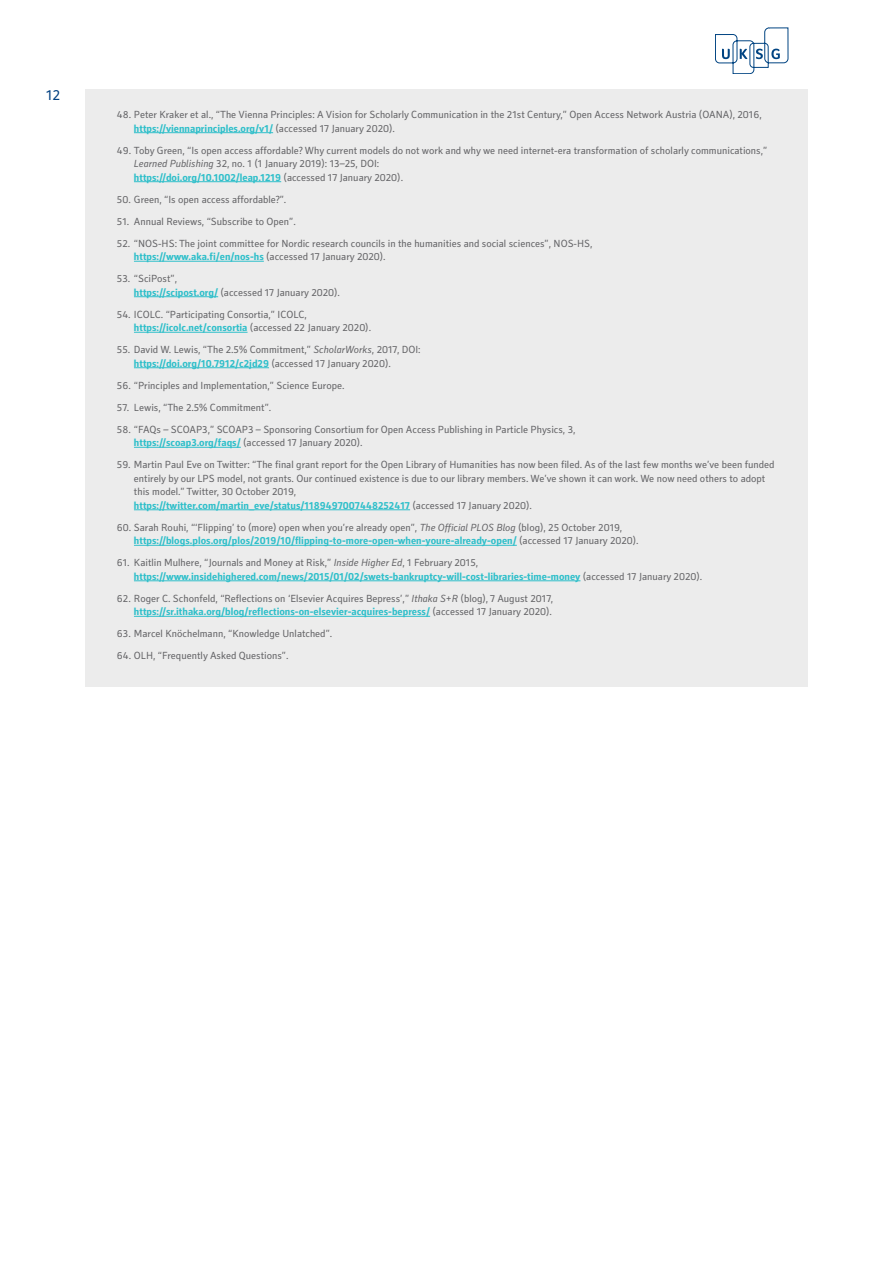
<style>
.page{position:relative;width:893px;height:1263px;background:#fff}
.page>*{position:absolute;margin:0;border:0;box-sizing:border-box;transform-origin:0 0}
.t1{font:15px "Secca Std";color:#014081}
.Reference_List{font:10.5px/13.5px "Secca Std";color:#636366}
.Reference_List-2{font:700 10.5px/13.5px "Secca Std";color:#2fbfca}
.s1{font-weight:700;color:#2fbfca}
.s2{font-style:italic}
.s3{font-weight:400;color:#636366}
.s4{font-weight:400;font-style:italic;color:#636366}
</style>
<div class="page">
<svg style="left:715px;top:28px;width:73px;height:46px"></svg>
<div style="left:85px;top:89px;width:723px;height:598px;background:#ececec"></div>
<hr style="left:134px;top:132px;width:139px;height:1px;background:#2fbfca">
<hr style="left:134px;top:181px;width:147px;height:1px;background:#2fbfca">
<hr style="left:134px;top:261px;width:130px;height:1px;background:#2fbfca">
<hr style="left:134px;top:296px;width:84px;height:1px;background:#2fbfca">
<hr style="left:134px;top:332px;width:114px;height:1px;background:#2fbfca">
<hr style="left:134px;top:367px;width:135px;height:1px;background:#2fbfca">
<hr style="left:134px;top:447px;width:107px;height:1px;background:#2fbfca">
<hr style="left:134px;top:509px;width:276px;height:1px;background:#2fbfca">
<hr style="left:134px;top:545px;width:383px;height:1px;background:#2fbfca">
<hr style="left:134px;top:580px;width:446px;height:1px;background:#2fbfca">
<hr style="left:134px;top:616px;width:296px;height:1px;background:#2fbfca">
<h1 class="t1" style="left:46px;top:87px;width:16px">12</h1>
<p class="Reference_List" style="left:134px;top:108px;width:629px;text-indent:-17px">48. Peter Kraker et al., “The Vienna Principles: A Vision for Scholarly Communication in the 21st Century,” Open Access Network Austria (OANA), 2016, <span class="s1">https://viennaprinciples.org/v1/</span> (accessed 17 January 2020).</p>
<p class="Reference_List" style="left:134px;top:144px;width:635px;text-indent:-17px">49. Toby Green, “Is open access affordable? Why current models do not work and why we need internet-era transformation of scholarly communications,”<br><span class="s2">Learned Publishing</span> 32, no. 1 (1 January 2019): 13–25, DOI:<br><span class="s1">https://doi.org/10.1002/leap.1219</span> (accessed 17 January 2020).</p>
<p class="Reference_List" style="left:117px;top:193px;width:171px">50. Green, “Is open access affordable?”.</p>
<p class="Reference_List" style="left:117px;top:215px;width:180px">51. Annual Reviews, “Subscribe to Open”.</p>
<p class="Reference_List" style="left:134px;top:237px;width:460px;text-indent:-17px">52. “NOS-HS: The joint committee for Nordic research councils in the humanities and social sciences”, NOS-HS, <span class="s1">https://www.aka.fi/en/nos-hs</span> (accessed 17 January 2020).</p>
<p class="Reference_List" style="left:134px;top:272px;width:208px;text-indent:-17px">53. “SciPost”,<br><span class="s1">https://scipost.org/</span> (accessed 17 January 2020).</p>
<p class="Reference_List" style="left:134px;top:308px;width:239px;text-indent:-17px">54. ICOLC. “Participating Consortia,” ICOLC, <span class="s1">https://icolc.net/consortia</span> (accessed 22 January 2020).</p>
<p class="Reference_List" style="left:134px;top:343px;width:288px;text-indent:-17px">55. David W. Lewis, “The 2.5% Commitment,” <span class="s2">ScholarWorks</span>, 2017, DOI: <span class="s1">https://doi.org/10.7912/c2jd29</span> (accessed 17 January 2020).</p>
<p class="Reference_List" style="left:117px;top:379px;width:229px">56. “Principles and Implementation,” Science Europe.</p>
<p class="Reference_List" style="left:117px;top:401px;width:156px">57. Lewis, “The 2.5% Commitment”.</p>
<p class="Reference_List" style="left:134px;top:423px;width:443px;text-indent:-17px">58. “FAQs – SCOAP3,” SCOAP3 – Sponsoring Consortium for Open Access Publishing in Particle Physics, 3, <span class="s1">https://scoap3.org/faqs/</span> (accessed 17 January 2020).</p>
<p class="Reference_List" style="left:134px;top:458px;width:642px;text-indent:-17px">59. Martin Paul Eve on Twitter: “The final grant report for the Open Library of Humanities has now been filed. As of the last few months we’ve been funded entirely by our LPS model, not grants. Our continued existence is due to our library members. We’ve shown it can work. We now need others to adopt this model.” Twitter, 30 October 2019,<br><span class="s1">https://twitter.com/martin_eve/status/1189497007448252417</span> (accessed 17 January 2020).</p>
<p class="Reference_List" style="left:134px;top:521px;width:506px;text-indent:-17px">60. Sarah Rouhi, “‘Flipping’ to (more) open when you’re already open”, <span class="s2">The Official PLOS Blog</span> (blog), 25 October 2019, <span class="s1">https://blogs.plos.org/plos/2019/10/flipping-to-more-open-when-youre-already-open/</span> (accessed 17 January 2020).</p>
<p class="Reference_List-2" style="left:134px;top:556px;width:570px;text-indent:-17px"><span class="s3">61. Kaitlin Mulhere, “Journals and Money at Risk,”</span> <span class="s4">Inside Higher Ed</span><span class="s3">, 1 February 2015, </span>https://www.insidehighered.com/news/2015/01/02/swets-bankruptcy-will-cost-libraries-time-money <span class="s3">(accessed 17 January 2020).</span></p>
<p class="Reference_List" style="left:117px;top:592px;width:438px;text-align:right">62. Roger C. Schonfeld, “Reflections on ‘Elsevier Acquires Bepress’,” <span class="s2">Ithaka S+R</span> (blog), 7 August 2017, <span class="s1">https://sr.ithaka.org/blog/reflections-on-elsevier-acquires-bepress/</span> (accessed 17 January 2020).</p>
<p class="Reference_List" style="left:117px;top:627px;width:217px">63. Marcel Knöchelmann, “Knowledge Unlatched”.</p>
<p class="Reference_List" style="left:117px;top:649px;width:173px">64. OLH, “Frequently Asked Questions”.</p>
</div>
